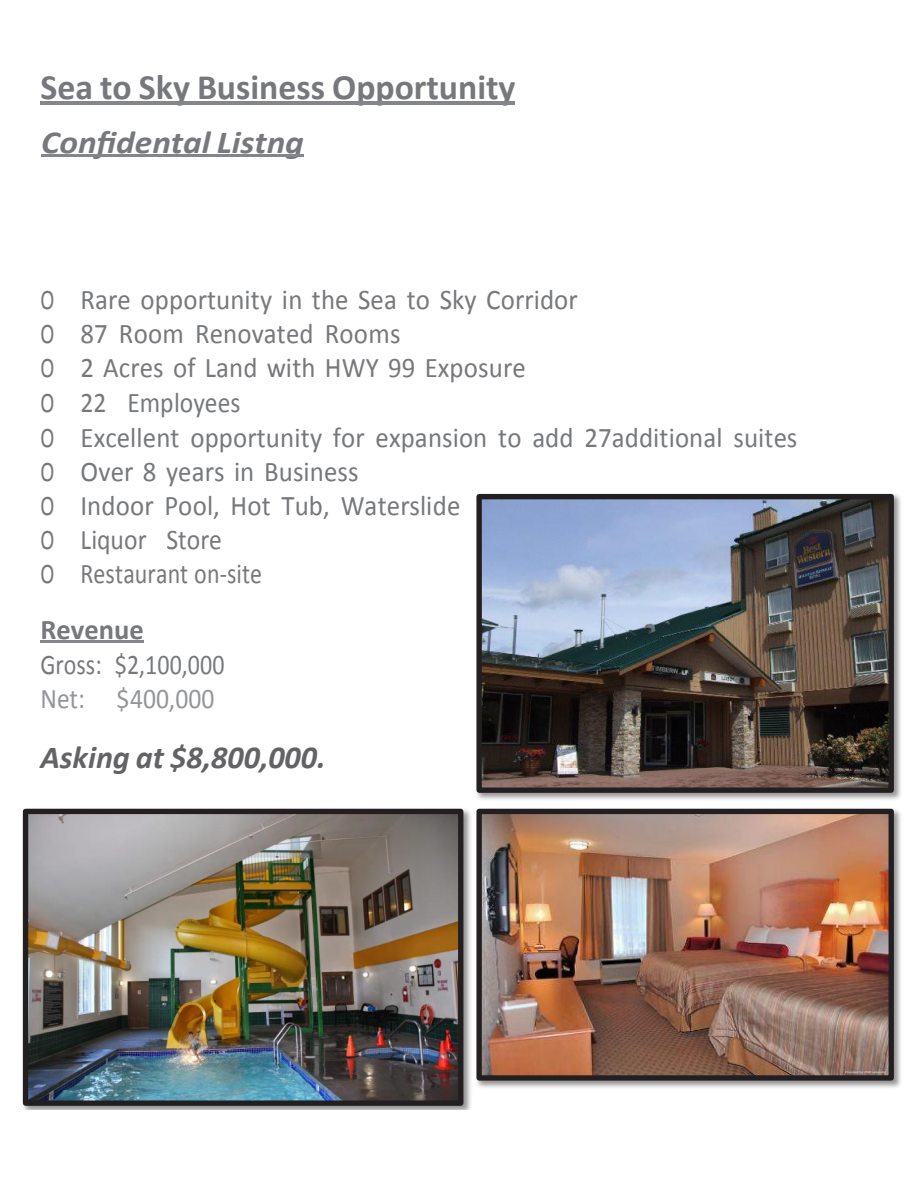
<style>
.page{position:relative;width:918px;height:1188px;background:#fff}
.page>*{position:absolute;margin:0;border:0;box-sizing:border-box;transform-origin:0 0}
.t1{font:700 35.85px "Calibri";color:#76787b}
.t2{font:italic 700 32.1px "Calibri";color:#636366}
.t3{font:italic 700 32.1px "Calibri";color:#76787b;scale:1.1 1}
.t4{font:28.5px/34.3px "Calibri";letter-spacing:.005em;color:#76787b;scale:.74 1}
.t5{font:28.5px/34.5px "Calibri";letter-spacing:.005em;color:#76787b;scale:.84 1}
.s1{font-weight:700}
.s2{color:#939598}
</style>
<div class="page">
<img style="left:477px;top:493px;width:424px;height:595px">
<img style="left:482px;top:500px;width:406px;height:287px">
<div style="left:476px;top:494px;width:418px;height:299px;border:5px solid #231f20"></div>
<img style="left:482px;top:815px;width:406px;height:260px">
<div style="left:476px;top:809px;width:418px;height:272px;border:5px solid #231f20"></div>
<img style="left:22px;top:808px;width:449px;height:301px">
<img style="left:29px;top:815px;width:428px;height:285px">
<div style="left:23px;top:809px;width:440px;height:297px;border:5px solid #231f20"></div>
<hr style="left:40px;top:101px;width:475px;height:3px;background:#848689">
<hr style="left:41px;top:154px;width:263px;height:3px;background:#848689">
<hr style="left:40px;top:641px;width:104px;height:2px;background:#848689">
<p class="t1" style="left:40px;top:65px;width:477px">Sea to Sky Business Opportunity</p>
<p class="t3" style="left:41px;top:121px;width:240px">Confidental Listng</p>
<p class="t4" style="left:40px;top:282px;width:1024px">O Rare opportunity in the Sea to Sky Corridor<br>O 87 Room Renovated Rooms<br>O 2 Acres of Land with HWY 99 Exposure<br>O 22 Employees<br>O Excellent opportunity for expansion to add 27additional suites<br>O Over 8 years in Business<br>O Indoor Pool, Hot Tub, Waterslide<br>O Liquor Store<br>O Restaurant on-site</p>
<p class="t5" style="left:40px;top:612px;width:221px"><span class="s1">Revenue<br></span>Gross: $2,100,000<br><span class="s2">Net: $400,000</span></p>
<p class="t2" style="left:40px;top:737px;width:287px">Asking at $8,800,000.</p>
</div>
